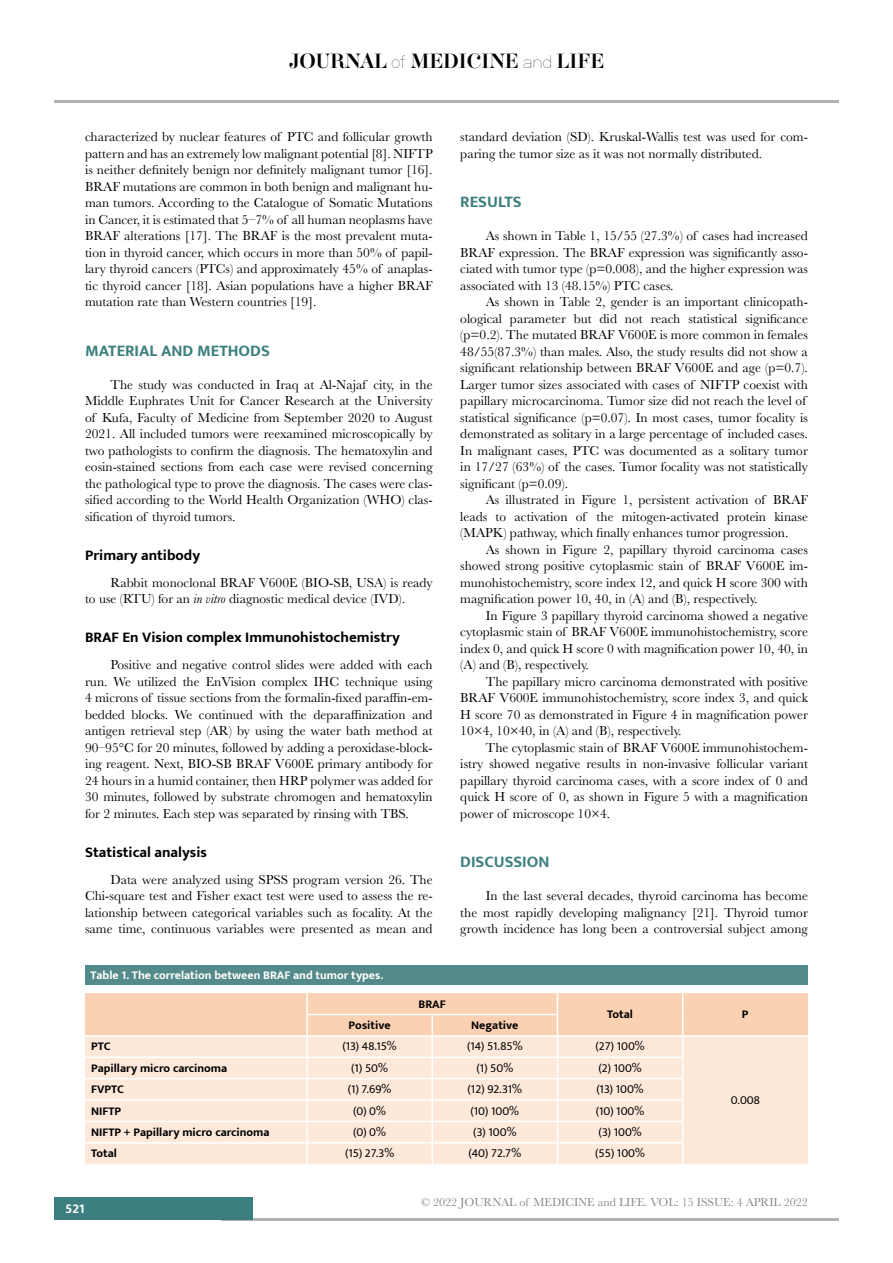
<style>
.page{position:relative;width:893px;height:1263px;background:#fff}
.page>*{position:absolute;margin:0;border:0;box-sizing:border-box;transform-origin:0 0}
.t1{font:18px "Aker Brygge Display";color:#000}
.t2{font:700 16.5px "Mukta";color:#3d7f80}
.t3{font:700 15px "Mukta";color:#000}
.t4{font:13.5px/16.5px "Baskerville";color:#000;text-align:justify}
.t5{font:700 13.5px "Mukta";color:#fff}
.t6{font:12px "Mukta";color:#000}
.t7{font:700 12px "Mukta";color:#000}
.t8{font:12px "Baskerville";color:#878787}
.t9{font:700 12px "Mukta";color:#fff}
.s1{font-family:"Neubau Grotesk Lei"}
.s2{font-style:italic}
</style>
<div class="page">
<hr style="left:221px;top:1218px;width:618px;height:2px;background:#b3b2b2">
<div style="left:54px;top:1198px;width:198px;height:22px;background:#3d7f80"></div>
<hr style="left:54px;top:100px;width:785px;height:2px;background:#b3b2b2">
<svg style="left:85px;top:993px;width:723px;height:171px"></svg>
<hr style="left:85px;top:1056px;width:222px;height:2px;background:#fff">
<hr style="left:307px;top:1056px;width:125px;height:2px;background:#fff">
<hr style="left:432px;top:1056px;width:125px;height:2px;background:#fff">
<hr style="left:557px;top:1056px;width:125px;height:2px;background:#fff">
<hr style="left:85px;top:1099px;width:222px;height:2px;background:#fff">
<hr style="left:307px;top:1099px;width:125px;height:2px;background:#fff">
<hr style="left:432px;top:1099px;width:125px;height:2px;background:#fff">
<hr style="left:557px;top:1099px;width:125px;height:2px;background:#fff">
<hr style="left:85px;top:1142px;width:222px;height:1px;background:#fff">
<hr style="left:307px;top:1142px;width:125px;height:1px;background:#fff">
<hr style="left:432px;top:1142px;width:125px;height:1px;background:#fff">
<hr style="left:557px;top:1142px;width:125px;height:1px;background:#fff">
<div style="left:85px;top:965px;width:723px;height:19px;background:#548a8a"></div>
<h1 class="t1" style="left:289px;top:49px;width:317px">JOURNAL <span class="s1">of</span> MEDICINE <span class="s1">and</span> LIFE</h1>
<p class="t4" style="left:85px;top:129px;width:349px">characterized by nuclear features of PTC and follicular growth pattern and has an extremely low malignant potential [8]. NIFTP is neither definitely benign nor definitely malignant tumor [16].<br>BRAF mutations are common in both benign and malignant hu&shy;man tumors. According to the Catalogue of Somatic Mutations in Cancer, it is estimated that 5–7% of all human neoplasms have BRAF alterations [17]. The BRAF is the most prevalent muta&shy;tion in thyroid cancer, which occurs in more than 50% of papil&shy;lary thyroid cancers (PTCs) and approximately 45% of anaplas&shy;tic thyroid cancer [18]. Asian populations have a higher BRAF mutation rate than Western countries [19].</p>
<p class="t2" style="left:85px;top:340px;width:186px">MATERIAL AND METHODS</p>
<p class="t4" style="left:85px;top:376px;width:349px;text-indent:26px">The study was conducted in Iraq at Al-Najaf city, in the Middle Euphrates Unit for Cancer Research at the University of Kufa, Faculty of Medicine from September 2020 to August 2021. All included tumors were reexamined microscopically by two pathologists to confirm the diagnosis. The hematoxylin and eosin-stained sections from each case were revised concerning the pathological type to prove the diagnosis. The cases were clas&shy;sified according to the World Health Organization (WHO) clas&shy;sification of thyroid tumors.</p>
<p class="t3" style="left:85px;top:546px;width:117px">Primary antibody</p>
<p class="t4" style="left:85px;top:574px;width:349px;text-indent:26px">Rabbit monoclonal BRAF V600E (BIO-SB, USA) is ready to use (RTU) for an <span class="s2">in vitro</span> diagnostic medical device (IVD).</p>
<p class="t3" style="left:85px;top:628px;width:316px">BRAF En Vision complex Immunohistochemistry</p>
<p class="t4" style="left:85px;top:657px;width:349px;text-indent:26px">Positive and negative control slides were added with each run. We utilized the EnVision complex IHC technique using 4 microns of tissue sections from the formalin-fixed paraffin-em&shy;bedded blocks. We continued with the deparaffinization and antigen retrieval step (AR) by using the water bath method at 90–95°C for 20 minutes, followed by adding a peroxidase-block&shy;ing reagent. Next, BIO-SB BRAF V600E primary antibody for 24 hours in a humid container, then HRP polymer was added for 30 minutes, followed by substrate chromogen and hematoxylin for 2 minutes. Each step was separated by rinsing with TBS.</p>
<p class="t3" style="left:85px;top:843px;width:124px">Statistical analysis</p>
<p class="t4" style="left:85px;top:871px;width:349px;text-indent:26px">Data were analyzed using SPSS program version 26. The Chi-square test and Fisher exact test were used to assess the re&shy;lationship between categorical variables such as focality. At the same time, continuous variables were presented as mean and</p>
<p class="t9" style="left:90px;top:967px;width:294px">Table 1. The correlation between BRAF and tumor types.</p>
<p class="t7" style="left:419px;top:996px;width:29px">BRAF</p>
<p class="t4" style="left:460px;top:129px;width:349px">standard deviation (SD). Kruskal-Wallis test was used for com&shy;paring the tumor size as it was not normally distributed.</p>
<p class="t2" style="left:460px;top:192px;width:63px">RESULTS</p>
<p class="t4" style="left:460px;top:228px;width:349px;text-indent:26px">As shown in Table 1, 15/55 (27.3%) of cases had increased BRAF expression. The BRAF expression was significantly asso&shy;ciated with tumor type (p=0.008), and the higher expression was associated with 13 (48.15%) PTC cases.</p>
<p class="t4" style="left:460px;top:294px;width:349px;text-align:left;text-indent:26px">As shown in Table 2, gender is an important clinicopath&shy;ological parameter but did not reach statistical significance (p=0.2). The mutated BRAF V600E is more common in females 48/55(87.3%) than males. Also, the study results did not show a significant relationship between BRAF V600E and age (p=0.7).<br>Larger tumor sizes associated with cases of NIFTP coexist with papillary microcarcinoma. Tumor size did not reach the level of statistical significance (p=0.07). In most cases, tumor focality is demonstrated as solitary in a large percentage of included cases.<br>In malignant cases, PTC was documented as a solitary tumor in 17/27 (63%) of the cases. Tumor focality was not statistically significant (p=0.09).</p>
<p class="t4" style="left:460px;top:492px;width:349px;text-indent:26px">As illustrated in Figure 1, persistent activation of BRAF leads to activation of the mitogen-activated protein kinase (MAPK) pathway, which finally enhances tumor progression.</p>
<p class="t4" style="left:460px;top:541px;width:349px;text-indent:26px">As shown in Figure 2, papillary thyroid carcinoma cases showed strong positive cytoplasmic stain of BRAF V600E im&shy;munohistochemistry, score index 12, and quick H score 300 with magnification power 10, 40, in (A) and (B), respectively.</p>
<p class="t4" style="left:460px;top:607px;width:349px;text-indent:26px">In Figure 3 papillary thyroid carcinoma showed a negative cytoplasmic stain of BRAF V600E immunohistochemistry, score index 0, and quick H score 0 with magnification power 10, 40, in (A) and (B), respectively.</p>
<p class="t4" style="left:460px;top:673px;width:349px;text-indent:26px">The papillary micro carcinoma demonstrated with positive BRAF V600E immunohistochemistry, score index 3, and quick H score 70 as demonstrated in Figure 4 in magnification power 10×4, 10×40, in (A) and (B), respectively.</p>
<p class="t4" style="left:460px;top:739px;width:349px;text-indent:26px">The cytoplasmic stain of BRAF V600E immunohistochem&shy;istry showed negative results in non-invasive follicular variant papillary thyroid carcinoma cases, with a score index of 0 and quick H score of 0, as shown in Figure 5 with a magnification power of microscope 10×4.</p>
<p class="t2" style="left:460px;top:852px;width:91px">DISCUSSION</p>
<p class="t4" style="left:460px;top:888px;width:349px;text-indent:26px">In the last several decades, thyroid carcinoma has become the most rapidly developing malignancy [21]. Thyroid tumor growth incidence has long been a controversial subject among</p>
<p class="t7" style="left:349px;top:1018px;width:44px">Positive</p>
<p class="t7" style="left:471px;top:1018px;width:49px">Negative</p>
<p class="t7" style="left:607px;top:1007px;width:27px">Total</p>
<p class="t7" style="left:742px;top:1007px;width:8px">P</p>
<p class="t7" style="left:91px;top:1039px;width:21px">PTC</p>
<p class="t6" style="left:342px;top:1039px;width:56px">(13) 48.15%</p>
<p class="t6" style="left:467px;top:1039px;width:57px">(14) 51.85%</p>
<p class="t6" style="left:595px;top:1039px;width:51px">(27) 100%</p>
<p class="t7" style="left:91px;top:1061px;width:138px">Papillary micro carcinoma</p>
<p class="t6" style="left:351px;top:1061px;width:38px">(1) 50%</p>
<p class="t6" style="left:476px;top:1061px;width:38px">(1) 50%</p>
<p class="t6" style="left:598px;top:1061px;width:45px">(2) 100%</p>
<p class="t7" style="left:91px;top:1082px;width:34px">FVPTC</p>
<p class="t6" style="left:348px;top:1082px;width:45px">(1) 7.69%</p>
<p class="t6" style="left:468px;top:1082px;width:56px">(12) 92.31%</p>
<p class="t6" style="left:596px;top:1082px;width:49px">(13) 100%</p>
<p class="t7" style="left:91px;top:1103px;width:32px">NIFTP</p>
<p class="t6" style="left:353px;top:1103px;width:34px">(0) 0%</p>
<p class="t6" style="left:471px;top:1103px;width:50px">(10) 100%</p>
<p class="t6" style="left:596px;top:1103px;width:50px">(10) 100%</p>
<p class="t7" style="left:91px;top:1125px;width:180px">NIFTP + Papillary micro carcinoma</p>
<p class="t6" style="left:353px;top:1125px;width:34px">(0) 0%</p>
<p class="t6" style="left:473px;top:1125px;width:45px">(3) 100%</p>
<p class="t6" style="left:598px;top:1125px;width:45px">(3) 100%</p>
<p class="t7" style="left:91px;top:1146px;width:27px">Total</p>
<p class="t6" style="left:345px;top:1146px;width:51px">(15) 27.3%</p>
<p class="t6" style="left:469px;top:1146px;width:54px">(40) 72.7%</p>
<p class="t6" style="left:595px;top:1146px;width:51px">(55) 100%</p>
<p class="t6" style="left:731px;top:1093px;width:31px">0.008</p>
<p class="t5" style="left:65px;top:1200px;width:21px">521</p>
<p class="t8" style="left:421px;top:1195px;width:388px">© 2022 JOURNAL of MEDICINE and LIFE. VOL: 15 ISSUE: 4 APRIL 2022</p>
</div>
